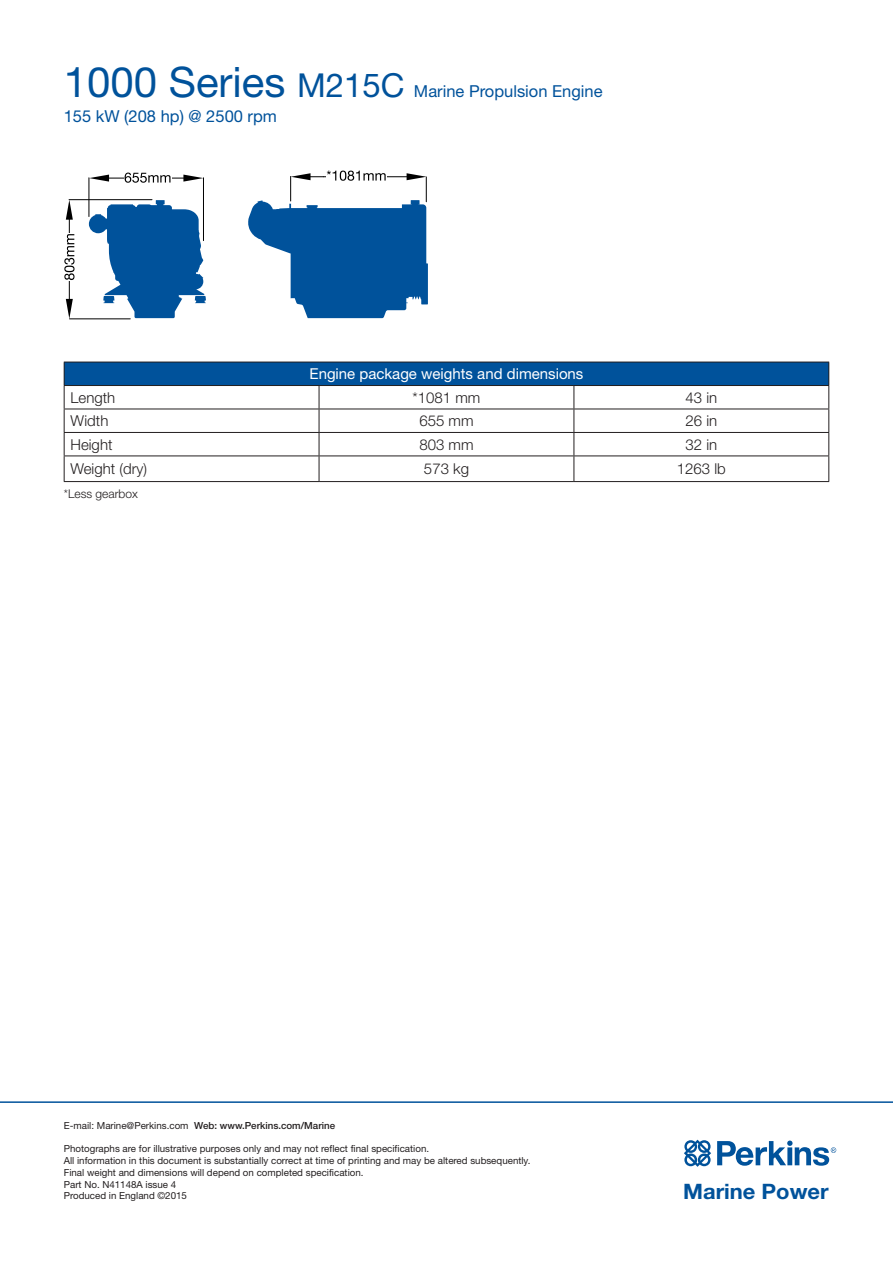
<style>
.page{position:relative;width:893px;height:1263px;background:#fff}
.page>*{position:absolute;margin:0;border:0;box-sizing:border-box;transform-origin:0 0}
.t1{font:700 21.3px "Helvetica Neue";color:#00529b}
.t2{font:16.5px/24.8px "Helvetica Neue";color:#00529b}
.Table_-_Text_Centred{font:300 15px "Helvetica Neue";color:#231f20}
.Table_-_Headings_Cen{font:15px "Helvetica Neue";color:#fff}
.Table_-_Text_Left__1{font:300 15px "Helvetica Neue";color:#231f20}
.Table_-_Footnotes{font:300 12px "Helvetica Neue";color:#231f20}
.t3{font:9.75px/11.7px "Helvetica Neue";color:#231f20}
.t4{font:500 9.75px "Helvetica Neue";color:#231f20}
.s1{font-size:42px}
.s2{font-size:33px}
.s3{font-weight:400}
</style>
<div class="page">
<svg style="left:684px;top:1139px;width:153px;height:28px"></svg>
<hr style="left:0;top:1101px;width:893px;height:2px;background:#00529b">
<div style="left:64px;top:362px;width:765px;height:23px;background:#00529b"></div>
<svg style="left:65px;top:386px;width:509px;height:95px"></svg>
<hr style="left:319px;top:385px;width:255px;height:1px;background:#231f20">
<hr style="left:574px;top:385px;width:255px;height:1px;background:#231f20">
<hr style="left:64px;top:409px;width:255px;height:1px;background:#231f20">
<hr style="left:319px;top:409px;width:255px;height:1px;background:#231f20">
<hr style="left:574px;top:409px;width:255px;height:1px;background:#231f20">
<hr style="left:64px;top:432px;width:255px;height:1px;background:#231f20">
<hr style="left:319px;top:432px;width:255px;height:1px;background:#231f20">
<hr style="left:574px;top:432px;width:255px;height:1px;background:#231f20">
<hr style="left:64px;top:455px;width:255px;height:1px;background:#231f20">
<hr style="left:319px;top:455px;width:255px;height:1px;background:#231f20">
<hr style="left:574px;top:455px;width:255px;height:1px;background:#231f20">
<svg style="left:574px;top:386px;width:1px;height:95px"></svg>
<hr style="left:64px;top:481px;width:255px;height:1px;background:#231f20">
<hr style="left:64px;top:362px;width:255px;height:1px;background:#231f20">
<svg style="left:64px;top:362px;width:1px;height:119px"></svg>
<hr style="left:319px;top:362px;width:255px;height:1px;background:#231f20">
<hr style="left:574px;top:362px;width:255px;height:1px;background:#231f20">
<hr style="left:64px;top:385px;width:255px;height:1px;background:#231f20">
<svg style="left:319px;top:386px;width:1px;height:95px"></svg>
<svg style="left:828px;top:362px;width:1px;height:119px"></svg>
<hr style="left:319px;top:481px;width:255px;height:1px;background:#231f20">
<hr style="left:574px;top:481px;width:255px;height:1px;background:#231f20">
<hr style="left:69px;top:199px;width:83px;height:1px;background:#000">
<hr style="left:69px;top:318px;width:61px;height:1px;background:#000">
<svg style="left:66px;top:200px;width:7px;height:20px"></svg>
<hr style="left:69px;top:218px;width:1px;height:45px;background:#000">
<svg style="left:66px;top:299px;width:7px;height:20px"></svg>
<hr style="left:69px;top:263px;width:1px;height:38px;background:#000">
<hr style="left:203px;top:178px;width:1px;height:63px;background:#000">
<hr style="left:89px;top:178px;width:1px;height:39px;background:#000">
<svg style="left:183px;top:175px;width:20px;height:7px"></svg>
<hr style="left:155px;top:178px;width:30px;height:1px;background:#000">
<svg style="left:89px;top:175px;width:20px;height:7px"></svg>
<hr style="left:107px;top:178px;width:48px;height:1px;background:#000">
<svg style="left:89px;top:200px;width:117px;height:118px"></svg>
<svg style="left:328px;top:170px;width:32px;height:1px"></svg>
<svg style="left:248px;top:171px;width:180px;height:147px"></svg>
<div style="left:124px;top:172px;width:47px;height:16px;background:#fff"></div>
<svg style="left:125px;top:173px;width:45px;height:10px"></svg>
<div style="left:64px;top:233px;width:16px;height:48px;background:#fff"></div>
<svg style="left:64px;top:234px;width:11px;height:46px"></svg>
<h2 class="t2" style="left:64px;top:78px;width:540px"><span class="s1">1000 Series</span> <span class="s2">M215C</span> Marine Propulsion Engine<br>155 kW (208 hp) @ 2500 rpm</h2>
<p class="Table_-_Headings_Cen" style="left:309px;top:365px;width:275px">Engine package weights and dimensions</p>
<p class="Table_-_Text_Left__1" style="left:71px;top:388px;width:46px">Length</p>
<p class="Table_-_Text_Centred" style="left:413px;top:388px;width:69px">*1081 mm</p>
<p class="Table_-_Text_Centred" style="left:685px;top:388px;width:33px">43 in</p>
<p class="Table_-_Text_Left__1" style="left:71px;top:412px;width:39px">Width</p>
<p class="Table_-_Text_Centred" style="left:419px;top:412px;width:56px">655 mm</p>
<p class="Table_-_Text_Centred" style="left:685px;top:412px;width:33px">26 in</p>
<p class="Table_-_Text_Left__1" style="left:71px;top:435px;width:43px">Height</p>
<p class="Table_-_Text_Centred" style="left:419px;top:435px;width:56px">803 mm</p>
<p class="Table_-_Text_Centred" style="left:685px;top:435px;width:33px">32 in</p>
<p class="Table_-_Text_Left__1" style="left:71px;top:460px;width:78px">Weight (dry)</p>
<p class="Table_-_Text_Centred" style="left:424px;top:460px;width:47px">573 kg</p>
<p class="Table_-_Text_Centred" style="left:677px;top:460px;width:50px">1263 lb</p>
<p class="Table_-_Footnotes" style="left:64px;top:486px;width:76px">*Less gearbox</p>
<p class="t4" style="left:64px;top:1120px;width:273px"><span class="s3">E-mail: Marine@Perkins.com</span> Web: www.Perkins.com/Marine</p>
<p class="t3" style="left:64px;top:1143px;width:468px">Photographs are for illustrative purposes only and may not reflect final specification.<br>All information in this document is substantially correct at time of printing and may be altered subsequently.<br>Final weight and dimensions will depend on completed specification.<br>Part No. N41148A issue 4<br>Produced in England ©2015</p>
<h1 class="t1" style="left:683px;top:1178px;width:147px">Marine Power</h1>
</div>
